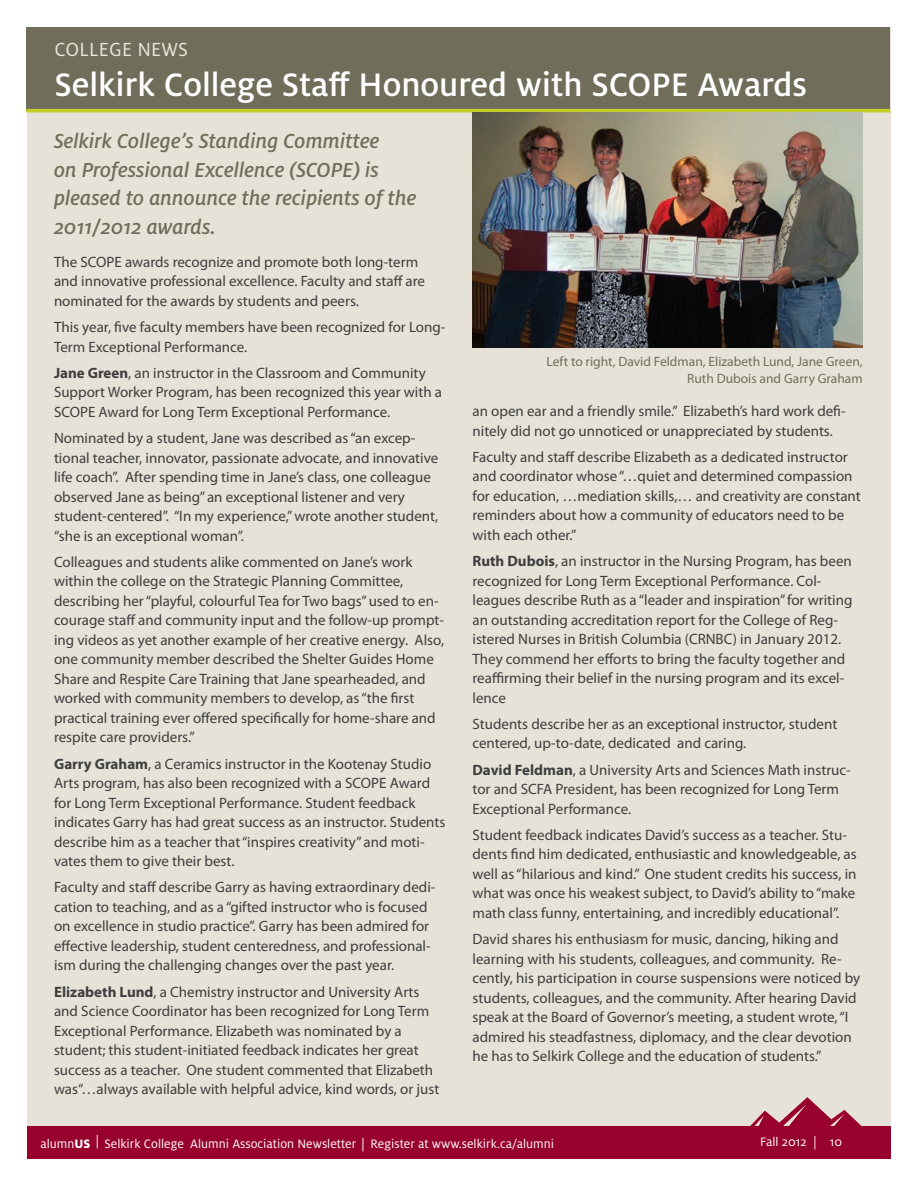
<style>
.page{position:relative;width:918px;height:1188px;background:#fff}
.page>*{position:absolute;margin:0;border:0;box-sizing:border-box;transform-origin:0 0}
.t1{font:500 36px "Milo OT";color:#fff}
.t2{font:italic 500 22.5px/28.5px "Milo OT";color:#706e5b}
.t3{font:21px "Milo OT";letter-spacing:.01em;color:#e9e5db}
.t4{font:15px/19.5px "Myriad Pro";color:#3e3e3f}
.t5{font:13.5px "Milo OT";color:#fff}
.t6{font:13.5px/16.5px "Myriad Pro";color:#706e5b;text-align:right}
.s1{font-weight:700}
.s2{font-weight:800}
.s3{font-family:"Myriad Pro"}
</style>
<div class="page">
<div style="left:27px;top:27px;width:864px;height:1099px;background:#e6e2d7"></div>
<div style="left:27px;top:1126px;width:864px;height:34px;background:#98012d"></div>
<svg style="left:750px;top:1097px;width:112px;height:29px"></svg>
<div style="left:26px;top:27px;width:864px;height:84px;background:#706e5b"></div>
<hr style="left:26px;top:109px;width:864px;height:3px;background:#c1ce23">
<img style="left:472px;top:112px;width:391px;height:236px">
<h3 class="t3" style="left:54px;top:38px;width:135px">College N ews</h3>
<h1 class="t1" style="left:54px;top:64px;width:754px">Selkirk College Staff Honoured with SCOPE Awards</h1>
<h2 class="t2" style="left:54px;top:127px;width:364px">Selkirk College’s Standing Committee<br>on Professional Excellence (SCOPE) is pleased to announce the recipients of the 2011/2012 awards.</h2>
<p class="t4" style="left:54px;top:252px;width:373px">The SCOPE awards recognize and promote both long-term and innovative professional excellence. Faculty and staff are nominated for the awards by students and peers.</p>
<p class="t4" style="left:54px;top:317px;width:393px">This year, five faculty members have been recognized for Long-<br>Term Exceptional Performance.</p>
<p class="t4" style="left:54px;top:363px;width:390px"><span class="s1">Jane Green</span>, an instructor in the Classroom and Community<br>Support Worker Program, has been recognized this year with a<br>SCOPE Award for Long Term Exceptional Performance.</p>
<p class="t4" style="left:54px;top:428px;width:386px">Nominated by a student, Jane was described as “an excep&shy;tional teacher, innovator, passionate advocate, and innovative life coach”. After spending time in Jane’s class, one colleague observed Jane as being” an exceptional listener and very student-centered”. “I n my experience,” wrote another student, “she is an exceptional woman”.</p>
<p class="t4" style="left:54px;top:552px;width:392px">Colleagues and students alike commented on Jane’s work within the college on the Strategic Planning Committee, describing her “playful, colourful Tea for Two bags” used to en&shy;courage staff and community input and the follow-up prompt&shy;ing videos as yet another example of her creative energy. Also, one community member described the Shelter Guides Home Share and Respite Care Training that Jane spearheaded, and worked with community members to develop, as “the first practical training ever offered specifically for home-share and respite care providers.”</p>
<p class="t4" style="left:54px;top:754px;width:393px"><span class="s1">Garry Graham</span>, a Ceramics instructor in the Kootenay Studio Arts program, has also been recognized with a SCOPE Award for Long Term Exceptional Performance. Student feedback indicates Garry has had great success as an instructor. Students describe him as a teacher that “inspires creativity” and moti&shy;vates them to give their best.</p>
<p class="t4" style="left:54px;top:877px;width:383px">Faculty and staff describe Garry as having extraordinary dedi&shy;cation to teaching, and as a “gifted instructor who is focused on excellence in studio practice”. Garry has been admired for effective leadership, student centeredness, and professional&shy;ism during the challenging changes over the past year.</p>
<p class="t4" style="left:54px;top:982px;width:387px"><span class="s1">Elizabeth Lund</span>, a Chemistry instructor and University Arts and Science Coordinator has been recognized for Long Term Exceptional Performance. Elizabeth was nominated by a student; this student-initiated feedback indicates her great success as a teacher. One student commented that Elizabeth was“…always available with helpful advice, kind words, or just</p>
<p class="t6" style="left:547px;top:353px;width:318px">Left to right, David Feldman, Elizabeth Lund, Jane Green,<br>Ruth Dubois and Garry Graham</p>
<p class="t4" style="left:472px;top:401px;width:375px">an open ear and a friendly smile.” Elizabeth’s hard work defi&shy;nitely did not go unnoticed or unappreciated by students.</p>
<p class="t4" style="left:472px;top:447px;width:390px">Faculty and staff describe Elizabeth as a dedicated instructor and coordinator whose “…quiet and determined compassion for education, …mediation skills,… and creativity are constant reminders about how a community of educators need to be with each other.”</p>
<p class="t4" style="left:472px;top:551px;width:381px"><span class="s1">Ruth Dubois</span>, an instructor in the Nursing Program, has been recognized for Long Term Exceptional Performance. Col&shy;leagues describe Ruth as a “leader and inspiration” for writing an outstanding accreditation report for the College of Reg&shy;istered Nurses in British Columbia (CRNBC) in January 2012.<br>They commend her efforts to bring the faculty together and reaffirming their belief in the nursing program and its excel&shy;lence</p>
<p class="t4" style="left:472px;top:714px;width:366px">Students describe her as an exceptional instructor, student centered, up-to-date, dedicated and caring.</p>
<p class="t4" style="left:472px;top:760px;width:380px"><span class="s1">David Feldman</span>, a University Arts and Sciences Math instruc&shy;tor and SCFA President, has been recognized for Long Term<br>Exceptional Performance.</p>
<p class="t4" style="left:472px;top:825px;width:386px">Student feedback indicates David’s success as a teacher. Stu&shy;dents find him dedicated, enthusiastic and knowledgeable, as well as “hilarious and kind.” One student credits his success, in what was once his weakest subject, to David’s ability to “make math class funny, entertaining, and incredibly educational”.</p>
<p class="t4" style="left:472px;top:929px;width:389px">David shares his enthusiasm for music, dancing, hiking and learning with his students, colleagues, and community. Re&shy;cently, his participation in course suspensions were noticed by students, colleagues, and the community. After hearing David speak at the Board of Governor’s meeting, a student wrote, “I admired his steadfastness, diplomacy, and the clear devotion he has to Selkirk College and the education of students.”</p>
<p class="t5" style="left:40px;top:1136px;width:515px">alumn<span class="s2">US</span> <sup>|</sup> Selkirk College Alumni Association Newsletter <span class="s3">|</span> Register at www.selkirk.ca/alumni</p>
<p class="t5" style="left:760px;top:1135px;width:83px">Fall 2012 | 10</p>
</div>
